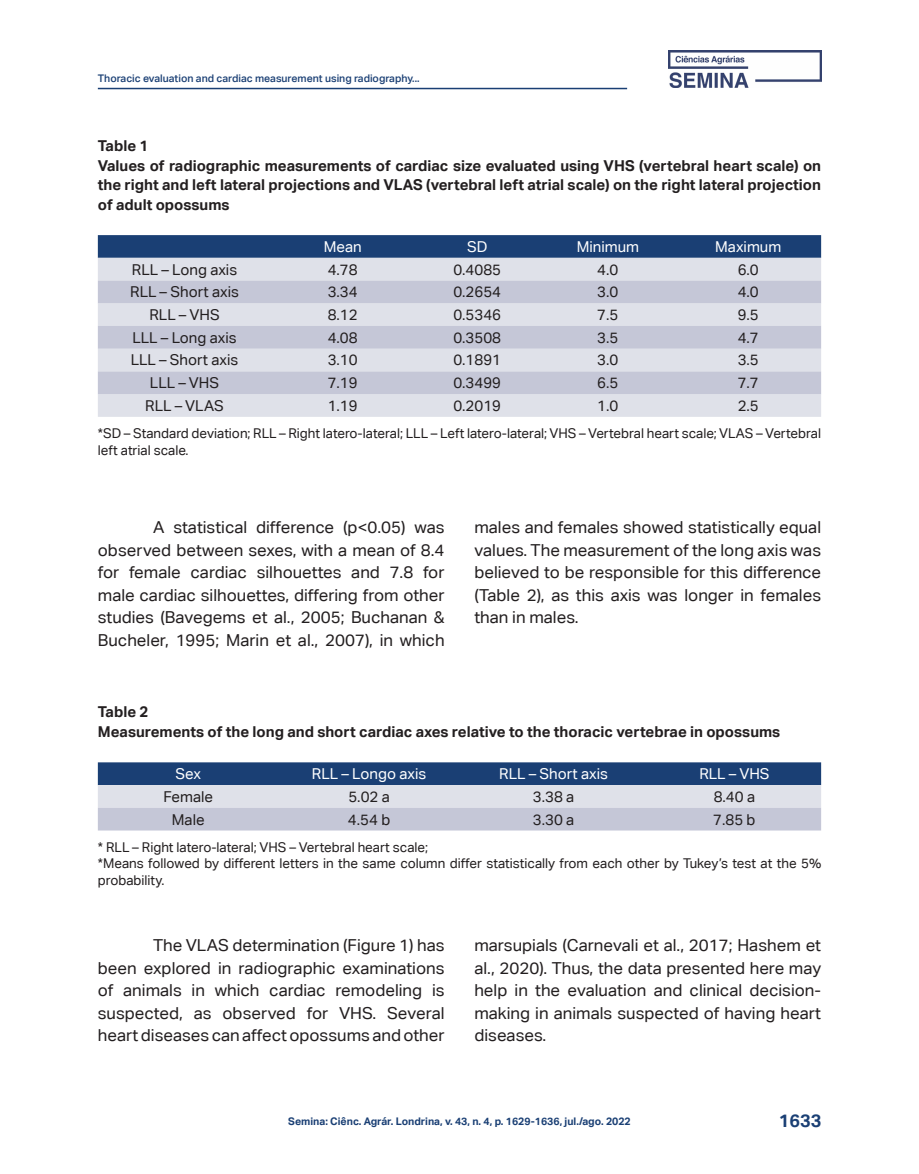
<style>
.page{position:relative;width:919px;height:1174px;background:#fff}
.page>*{position:absolute;margin:0;border:0;box-sizing:border-box;transform-origin:0 0}
.t1{font:700 18px "Aktiv Grotesk Corp";color:#1a3f74}
.corpo_do_texto{font:16.5px/22.5px "Aktiv Grotesk Corp";color:#231f20;text-align:justify}
.título_Tabela{font:700 15px/19.5px "Aktiv Grotesk Corp";color:#231f20;text-align:justify}
.texto_tabela{font:15px "Aktiv Grotesk Corp";color:#231f20}
.texto_tabela-2{font:15px "Aktiv Grotesk Corp";color:#fff}
.legenda_de_tabela{font:13.5px/16.5px "Aktiv Grotesk Corp";color:#231f20}
.t2{font:700 10.5px "Aktiv Grotesk Corp";color:#1a3f74}
.t3{font:500 10.5px "Aktiv Grotesk Corp";color:#1a3f74}
</style>
<div class="page">
<hr style="left:98px;top:88px;width:529px;height:1px;background:#1a3f74">
<img style="left:668px;top:50px;width:153px;height:38px">
<svg style="left:98px;top:235px;width:723px;height:23px;background:#1d4276"></svg>
<div style="left:98px;top:258px;width:723px;height:159px;background:#dfe1e9"></div>
<svg style="left:98px;top:280px;width:723px;height:114px;background:#cfd1de"></svg>
<svg style="left:98px;top:762px;width:723px;height:68px;background:#95a2bc"></svg>
<p class="t3" style="left:98px;top:72px;width:323px">Thoracic evaluation and cardiac measurement using radiography...</p>
<p class="título_Tabela" style="left:98px;top:136px;width:52px">Table 1</p>
<p class="título_Tabela" style="left:98px;top:155px;width:724px">Values of radiographic measurements of cardiac size evaluated using VHS (vertebral heart scale) on the right and left lateral projections and VLAS (vertebral left atrial scale) on the right lateral projection of adult opossums</p>
<p class="texto_tabela-2" style="left:324px;top:238px;width:39px">Mean</p>
<p class="texto_tabela-2" style="left:467px;top:238px;width:22px">SD</p>
<p class="texto_tabela-2" style="left:576px;top:238px;width:64px">Minimum</p>
<p class="texto_tabela-2" style="left:715px;top:238px;width:67px">Maximum</p>
<p class="texto_tabela" style="left:132px;top:260px;width:107px">RLL – Long axis</p>
<p class="texto_tabela" style="left:327px;top:260px;width:32px">4.78</p>
<p class="texto_tabela" style="left:453px;top:260px;width:49px">0.4085</p>
<p class="texto_tabela" style="left:597px;top:260px;width:23px">4.0</p>
<p class="texto_tabela" style="left:737px;top:260px;width:23px">6.0</p>
<p class="texto_tabela" style="left:130px;top:283px;width:110px">RLL – Short axis</p>
<p class="texto_tabela" style="left:327px;top:283px;width:32px">3.34</p>
<p class="texto_tabela" style="left:453px;top:283px;width:49px">0.2654</p>
<p class="texto_tabela" style="left:597px;top:283px;width:23px">3.0</p>
<p class="texto_tabela" style="left:737px;top:283px;width:23px">4.0</p>
<p class="texto_tabela" style="left:149px;top:306px;width:72px">RLL – VHS</p>
<p class="texto_tabela" style="left:327px;top:306px;width:32px">8.12</p>
<p class="texto_tabela" style="left:453px;top:306px;width:49px">0.5346</p>
<p class="texto_tabela" style="left:597px;top:306px;width:23px">7.5</p>
<p class="texto_tabela" style="left:737px;top:306px;width:23px">9.5</p>
<p class="texto_tabela" style="left:132px;top:328px;width:106px">LLL – Long axis</p>
<p class="texto_tabela" style="left:327px;top:328px;width:32px">4.08</p>
<p class="texto_tabela" style="left:453px;top:328px;width:49px">0.3508</p>
<p class="texto_tabela" style="left:597px;top:328px;width:23px">3.5</p>
<p class="texto_tabela" style="left:737px;top:328px;width:23px">4.7</p>
<p class="texto_tabela" style="left:131px;top:351px;width:109px">LLL – Short axis</p>
<p class="texto_tabela" style="left:327px;top:351px;width:32px">3.10</p>
<p class="texto_tabela" style="left:453px;top:351px;width:49px">0.1891</p>
<p class="texto_tabela" style="left:597px;top:351px;width:23px">3.0</p>
<p class="texto_tabela" style="left:737px;top:351px;width:23px">3.5</p>
<p class="texto_tabela" style="left:150px;top:374px;width:71px">LLL – VHS</p>
<p class="texto_tabela" style="left:327px;top:374px;width:32px">7.19</p>
<p class="texto_tabela" style="left:453px;top:374px;width:49px">0.3499</p>
<p class="texto_tabela" style="left:597px;top:374px;width:23px">6.5</p>
<p class="texto_tabela" style="left:737px;top:374px;width:23px">7.7</p>
<p class="texto_tabela" style="left:145px;top:397px;width:80px">RLL – VLAS</p>
<p class="texto_tabela" style="left:327px;top:397px;width:32px">1.19</p>
<p class="texto_tabela" style="left:453px;top:397px;width:49px">0.2019</p>
<p class="texto_tabela" style="left:597px;top:397px;width:23px">1.0</p>
<p class="texto_tabela" style="left:737px;top:397px;width:23px">2.5</p>
<p class="legenda_de_tabela" style="left:98px;top:425px;width:724px">*SD – Standard deviation; RLL – Right latero-lateral; LLL – Left latero-lateral; VHS – Vertebral heart scale; VLAS – Vertebral left atrial scale.</p>
<p class="corpo_do_texto" style="left:98px;top:516px;width:348px;text-indent:55px">A statistical difference (p&lt;0.05) was observed between sexes, with a mean of 8.4 for female cardiac silhouettes and 7.8 for male cardiac silhouettes, differing from other studies (Bavegems et al., 2005; Buchanan &amp; Bucheler, 1995; Marin et al., 2007), in which</p>
<p class="corpo_do_texto" style="left:474px;top:516px;width:348px">males and females showed statistically equal values. The measurement of the long axis was believed to be responsible for this difference (Table 2), as this axis was longer in females than in males.</p>
<p class="título_Tabela" style="left:98px;top:702px;width:52px">Table 2</p>
<p class="título_Tabela" style="left:98px;top:721px;width:684px">Measurements of the long and short cardiac axes relative to the thoracic vertebrae in opossums</p>
<p class="texto_tabela-2" style="left:175px;top:765px;width:27px">Sex</p>
<p class="texto_tabela-2" style="left:312px;top:765px;width:116px">RLL – Longo axis</p>
<p class="texto_tabela-2" style="left:499px;top:765px;width:110px">RLL – Short axis</p>
<p class="texto_tabela-2" style="left:699px;top:765px;width:72px">RLL – VHS</p>
<p class="texto_tabela" style="left:163px;top:787px;width:51px">Female</p>
<p class="texto_tabela" style="left:348px;top:787px;width:43px">5.02 a</p>
<p class="texto_tabela" style="left:533px;top:787px;width:43px">3.38 a</p>
<p class="texto_tabela" style="left:713px;top:787px;width:43px">8.40 a</p>
<p class="texto_tabela" style="left:172px;top:810px;width:34px">Male</p>
<p class="texto_tabela" style="left:348px;top:810px;width:44px">4.54 b</p>
<p class="texto_tabela" style="left:533px;top:810px;width:43px">3.30 a</p>
<p class="texto_tabela" style="left:713px;top:810px;width:44px">7.85 b</p>
<p class="legenda_de_tabela" style="left:98px;top:838px;width:332px">* RLL – Right latero-lateral; VHS – Vertebral heart scale;</p>
<p class="legenda_de_tabela" style="left:98px;top:855px;width:725px">*Means followed by different letters in the same column differ statistically from each other by Tukey’s test at the 5% probability.</p>
<p class="corpo_do_texto" style="left:98px;top:934px;width:348px;text-indent:55px">The VLAS determination (Figure 1) has been explored in radiographic examinations of animals in which cardiac remodeling is suspected, as observed for VHS. Several heart diseases can affect opossums and other</p>
<p class="corpo_do_texto" style="left:474px;top:934px;width:348px">marsupials (Carnevali et al., 2017; Hashem et al., 2020). Thus, the data presented here may help in the evaluation and clinical decision&shy;making in animals suspected of having heart diseases.</p>
<p class="t2" style="left:288px;top:1114px;width:344px">Semina: Ciênc. Agrár. Londrina, v. 43, n. 4, p. 1629-1636, jul./ago. 2022</p>
<p class="t1" style="left:778px;top:1109px;width:44px">1633</p>
</div>
